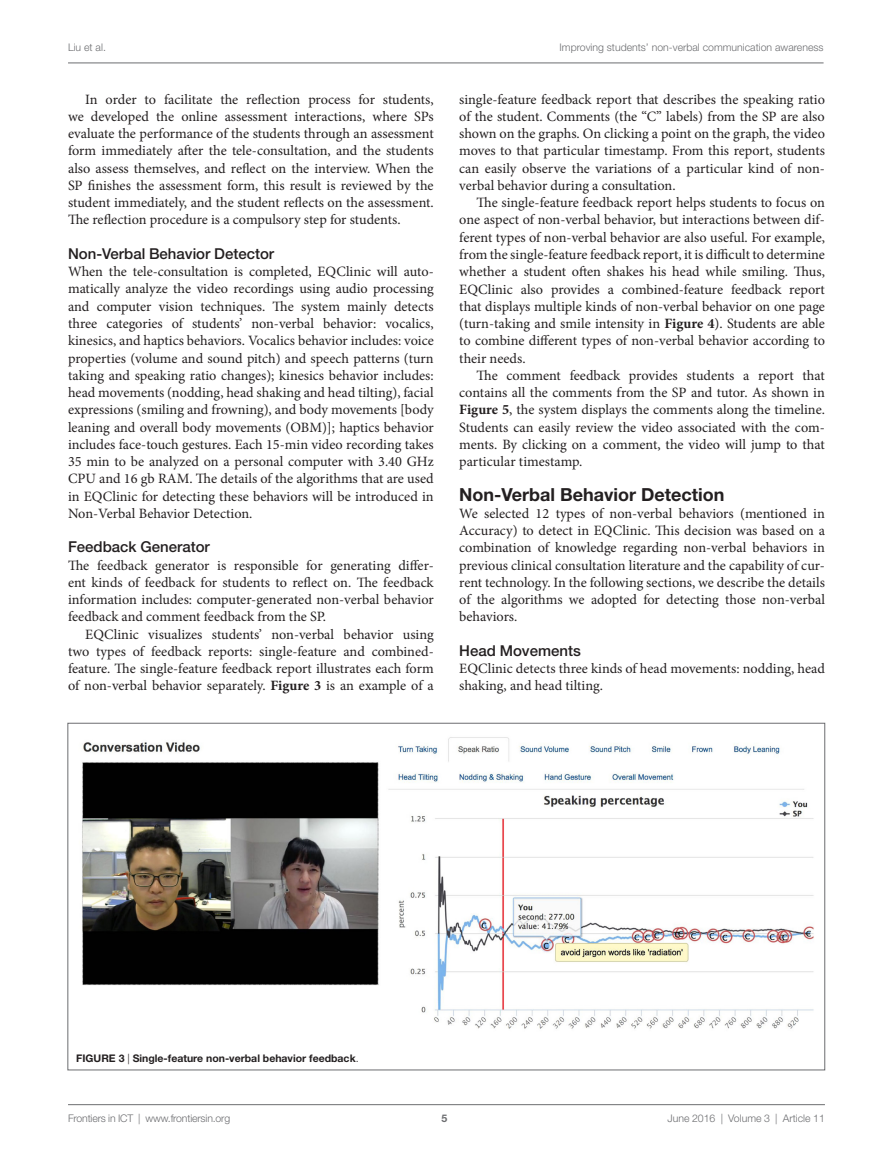
<style>
.page{position:relative;width:893px;height:1170px;background:#fff}
.page>*{position:absolute;margin:0;border:0;box-sizing:border-box;transform-origin:0 0}
.t1{font:700 18px "Helvetica Neue LT Std";color:#231f20}
.t2{font:500 15px "Helvetica Neue LT Std";color:#231f20}
.t3{font:14.25px/17.2px "Minion Pro";color:#231f20;text-align:justify}
.t4{font:300 10.5px "Helvetica Neue LT Std";color:#6c6d70}
.t5{font:700 10.5px "Helvetica Neue LT Std";color:#231f20}
.t6{font:700 10.5px "Helvetica Neue LT Std";color:#6c6d70}
.s1{font-weight:700}
.s2{font-weight:300}
</style>
<div class="page">
<img style="left:82px;top:737px;width:732px;height:292px">
<hr style="left:68px;top:1104px;width:757px;height:1px;background:#6c6d70">
<hr style="left:68px;top:63px;width:756px;height:1px;background:#6c6d70">
<p class="t4" style="left:68px;top:41px;width:39px">Liu et al.</p>
<p class="t4" style="left:560px;top:41px;width:265px">Improving students’ non-verbal communication awareness</p>
<p class="t3" style="left:68px;top:90px;width:367px;text-indent:17px">In order to facilitate the reflection process for students, we developed the online assessment interactions, where SPs evaluate the performance of the students through an assessment form immediately after the tele-consultation, and the students also assess themselves, and reflect on the interview. When the SP finishes the assessment form, this result is reviewed by the student immediately, and the student reflects on the assessment.<br>The reflection procedure is a compulsory step for students.</p>
<p class="t2" style="left:68px;top:244px;width:208px">Non-Verbal Behavior Detector</p>
<p class="t3" style="left:68px;top:263px;width:367px">When the tele-consultation is completed, EQClinic will auto&shy;matically analyze the video recordings using audio processing and computer vision techniques. The system mainly detects three categories of students’ non-verbal behavior: vocalics, kinesics, and haptics behaviors. Vocalics behavior includes: voice properties (volume and sound pitch) and speech patterns (turn taking and speaking ratio changes); kinesics behavior includes: head movements (nodding, head shaking and head tilting), facial expressions (smiling and frowning), and body movements [body leaning and overall body movements (OBM)]; haptics behavior includes face-touch gestures. Each 15-min video recording takes 35 min to be analyzed on a personal computer with 3.40 GHz CPU and 16 gb RAM. The details of the algorithms that are used in EQClinic for detecting these behaviors will be introduced in Non-Verbal Behavior Detection.</p>
<p class="t2" style="left:68px;top:538px;width:143px">Feedback Generator</p>
<p class="t3" style="left:68px;top:556px;width:367px">The feedback generator is responsible for generating differ&shy;ent kinds of feedback for students to reflect on. The feedback information includes: computer-generated non-verbal behavior feedback and comment feedback from the SP.</p>
<p class="t3" style="left:68px;top:625px;width:367px;text-indent:17px">EQClinic visualizes students’ non-verbal behavior using two types of feedback reports: single-feature and combined&shy;feature. The single-feature feedback report illustrates each form of non-verbal behavior separately. <span class="s1">Figure 3</span> is an example of a</p>
<p class="t3" style="left:459px;top:90px;width:367px">single-feature feedback report that describes the speaking ratio of the student. Comments (the “C” labels) from the SP are also shown on the graphs. On clicking a point on the graph, the video moves to that particular timestamp. From this report, students can easily observe the variations of a particular kind of non&shy;verbal behavior during a consultation.</p>
<p class="t3" style="left:459px;top:194px;width:367px;text-indent:17px">The single-feature feedback report helps students to focus on one aspect of non-verbal behavior, but interactions between dif&shy;ferent types of non-verbal behavior are also useful. For example, from the single-feature feedback report, it is difficult to determine whether a student often shakes his head while smiling. Thus, EQClinic also provides a combined-feature feedback report that displays multiple kinds of non-verbal behavior on one page (turn-taking and smile intensity in <span class="s1">Figure 4</span>). Students are able to combine different types of non-verbal behavior according to their needs.</p>
<p class="t3" style="left:459px;top:367px;width:367px;text-indent:17px">The comment feedback provides students a report that contains all the comments from the SP and tutor. As shown in <span class="s1">Figure 5</span>, the system displays the comments along the timeline.<br>Students can easily review the video associated with the com&shy;ments. By clicking on a comment, the video will jump to that particular timestamp.</p>
<p class="t1" style="left:459px;top:483px;width:267px">Non-Verbal Behavior Detection</p>
<p class="t3" style="left:459px;top:504px;width:367px">We selected 12 types of non-verbal behaviors (mentioned in Accuracy) to detect in EQClinic. This decision was based on a combination of knowledge regarding non-verbal behaviors in previous clinical consultation literature and the capability of cur&shy;rent technology. In the following sections, we describe the details of the algorithms we adopted for detecting those non-verbal behaviors.</p>
<p class="t2" style="left:459px;top:641px;width:123px">Head Movements</p>
<p class="t3" style="left:459px;top:660px;width:367px">EQClinic detects three kinds of head movements: nodding, head shaking, and head tilting.</p>
<p class="t5" style="left:76px;top:1051px;width:284px">FIG URE 3 <span class="s2">|</span> Single-feature non-verbal behavior feedback<span class="s2">.</span></p>
<p class="t4" style="left:68px;top:1111px;width:164px">Frontiers in ICT | www.frontiersin.org</p>
<p class="t4" style="left:667px;top:1111px;width:159px">June 2016 | Volume 3 | Article 11</p>
<p class="t6" style="left:441px;top:1111px;width:7px">5</p>
</div>
